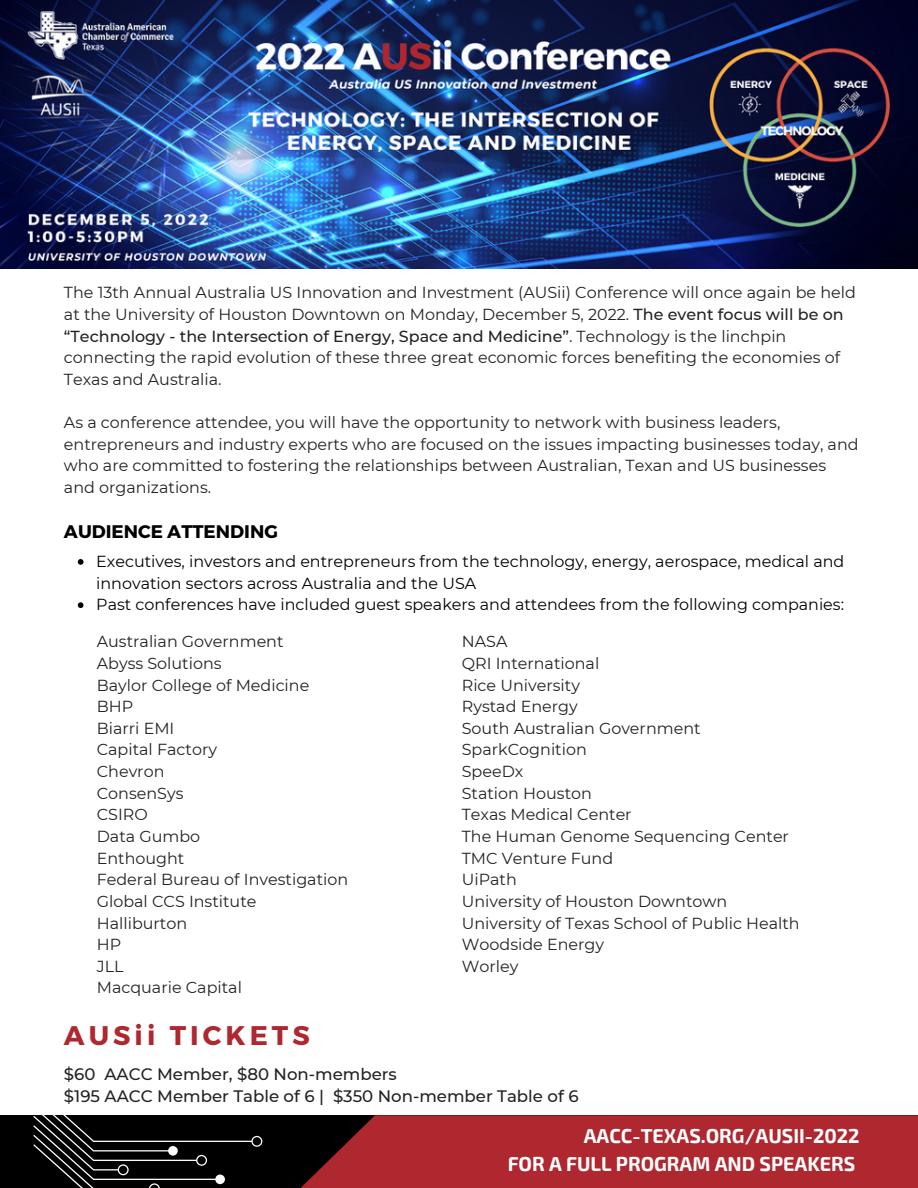
<style>
.page{position:relative;width:918px;height:1188px;background:#fff}
.page>*{position:absolute;margin:0;border:0;box-sizing:border-box;transform-origin:0 0}
.t1{font:700 27px "Montserrat";letter-spacing:.15em;color:#af272f}
.t2{font:700 19.8px/27.5px "Exo 2";color:#fff;text-align:right}
.t3{font:700 18.15px "Montserrat";color:#000}
.t4{font:500 16.65px/22.6px "Montserrat";color:#222}
.t5{font:15.9px/21.6px "Montserrat";color:#222}
.t6{font:15.9px/21.6px "Montserrat";color:#000}
.s1{font-weight:500}
</style>
<div class="page">
<div style="left:0;top:1115px;width:918px;height:73px;background:#000"></div>
<img style="left:0;top:0;width:918px;height:269px">
<svg style="left:33px;top:1115px;width:229px;height:73px"></svg>
<svg style="left:78px;top:559px;width:6px;height:6px"></svg>
<svg style="left:78px;top:602px;width:6px;height:6px"></svg>
<svg style="left:300px;top:1115px;width:618px;height:73px;background:#a3242b"></svg>
<p class="t5" style="left:64px;top:282px;width:793px">The 13th Annual Australia US Innovation and Investment (AUSii) Conference will once again be held at the University of Houston Downtown on Monday, December 5, 2022. <span class="s1">The event focus will be on “Technology - the Intersection of Energy, Space and Medicine”</span>. Technology is the linchpin connecting the rapid evolution of these three great economic forces benefiting the economies of Texas and Australia.</p>
<p class="t5" style="left:64px;top:412px;width:796px">As a conference attendee, you will have the opportunity to network with business leaders, entrepreneurs and industry experts who are focused on the issues impacting businesses today, and who are committed to fostering the relationships between Australian, Texan and US businesses and organizations.</p>
<p class="t3" style="left:64px;top:519px;width:215px">AUDIENCE ATTENDING</p>
<p class="t6" style="left:96px;top:551px;width:750px">Executives, investors and entrepreneurs from the technology, energy, aerospace, medical and innovation sectors across Australia and the USA<br>Past conferences have included guest speakers and attendees from the following companies:</p>
<p class="t5" style="left:97px;top:631px;width:253px">Australian Government<br>Abyss Solutions<br>Baylor College of Medicine<br>BHP<br>Biarri EMI<br>Capital Factory<br>Chevron<br>ConsenSys<br>CSIRO<br>Data Gumbo<br>Enthought<br>Federal Bureau of Investigation<br>Global CCS Institute<br>Halliburton<br>HP<br>JLL<br>Macquarie Capital</p>
<p class="t5" style="left:462px;top:631px;width:339px">NASA<br>QRI International<br>Rice University<br>Rystad Energy<br>South Australian Government<br>SparkCognition<br>SpeeDx<br>Station Houston<br>Texas Medical Center<br>The Human Genome Sequencing Center<br>TMC Venture Fund<br>UiPath<br>University of Houston Downtown<br>University of Texas School of Public Health<br>Woodside Energy<br>Worley</p>
<h1 class="t1" style="left:64px;top:1018px;width:247px">AUSii TICKETS</h1>
<p class="t4" style="left:64px;top:1063px;width:516px">$60 AACC Member, $80 Non-members<br>$195 AACC Member Table of 6 | $350 Non-member Table of 6</p>
<p class="t2" style="left:508px;top:1121px;width:354px">AACC-TEXAS.ORG/AUSII-2022<br>FOR A FULL PROGRAM AND SPEAKERS</p>
</div>
